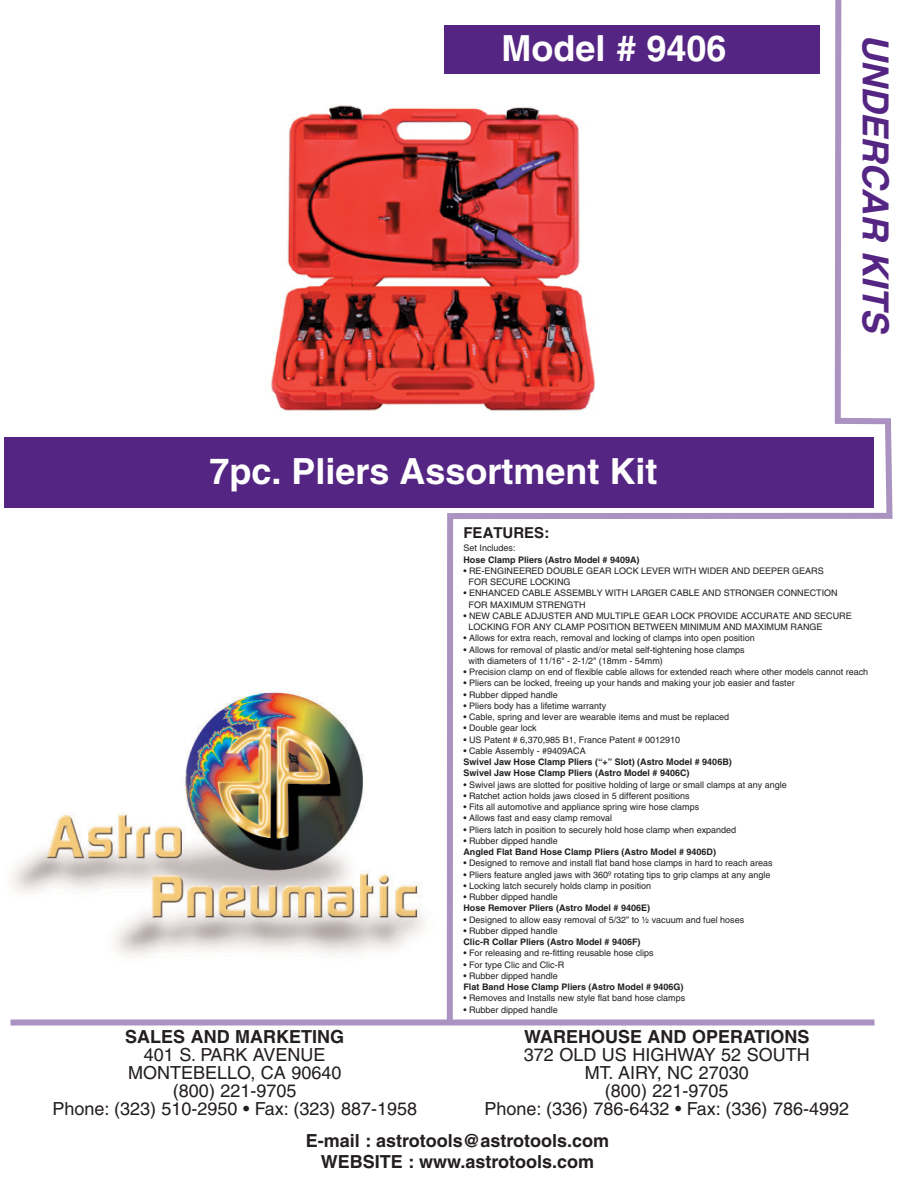
<style>
.page{position:relative;width:918px;height:1188px;background:#fff}
.page>*{position:absolute;margin:0;border:0;box-sizing:border-box;transform-origin:0 0}
.t1{font:700 36px "Helvetica";color:#fff}
.t2{font:italic 700 36px "Helvetica";color:#552583}
.t3{font:18px/18px "Helvetica";color:#231e1f;text-align:center}
.t4{font:700 18px/21.6px "Helvetica";color:#231e1f;text-align:center}
.t5{font:700 15px "Helvetica";color:#221e1f}
.t6{font:9px/11.2px "Helvetica";color:#221e1f}
.t7{font:700 9px/11.2px "Helvetica";color:#221e1f}
</style>
<div class="page">
<div style="left:4px;top:437px;width:870px;height:71px;background:#552583"></div>
<img style="left:12px;top:691px;width:413px;height:265px">
<svg style="left:444px;top:0;width:449px;height:1026px"></svg>
<div style="left:10px;top:1020px;width:864px;height:6px;background:#aa92c1"></div>
<img style="left:271px;top:97px;width:327px;height:323px">
<h1 class="t1" style="left:501px;top:27px;width:227px">Model # 9406</h1>
<h1 class="t1" style="left:209px;top:449px;width:450px">7pc. Pliers Assortment Kit</h1>
<h3 class="t5" style="left:464px;top:524px;width:87px">FEATURES:</h3>
<h1 class="t2" style="left:898px;top:34px;width:309px;rotate:90deg">UNDERCAR KITS</h1>
<p class="t6" style="left:464px;top:543px;width:54px">Set Includes:</p>
<p class="t7" style="left:464px;top:554px;width:178px">Hose Clamp Pliers (Astro Model # 9409A)</p>
<p class="t6" style="left:469px;top:565px;width:357px;text-indent:-5px">• RE-ENGINEERED DOUBLE GEAR LOCK LEVER WITH WIDER AND DEEPER GEARS<br>FOR SECURE LOCKING</p>
<p class="t6" style="left:469px;top:588px;width:371px;text-indent:-5px">• ENHANCED CABLE ASSEMBLY WITH LARGER CABLE AND STRONGER CONNECTION<br>FOR MAXIMUM STRENGTH</p>
<p class="t6" style="left:469px;top:610px;width:385px;text-indent:-5px">• NEW CABLE ADJUSTER AND MULTIPLE GEAR LOCK PROVIDE ACCURATE AND SECURE<br>LOCKING FOR ANY CLAMP POSITION BETWEEN MINIMUM AND MAXIMUM RANGE</p>
<p class="t6" style="left:464px;top:633px;width:293px">• Allows for extra reach, removal and locking of clamps into open position</p>
<p class="t6" style="left:469px;top:644px;width:278px;text-indent:-5px">• Allows for removal of plastic and/or metal self-tightening hose clamps with diameters of 11/16" - 2-1/2" (18mm - 54mm)</p>
<p class="t6" style="left:464px;top:666px;width:406px">• Precision clamp on end of flexible cable allows for extended reach where other models cannot reach</p>
<p class="t6" style="left:464px;top:678px;width:333px">• Pliers can be locked, freeing up your hands and making your job easier and faster</p>
<p class="t6" style="left:464px;top:689px;width:96px">• Rubber dipped handle</p>
<p class="t6" style="left:464px;top:700px;width:144px">• Pliers body has a lifetime warranty</p>
<p class="t6" style="left:464px;top:711px;width:267px">• Cable, spring and lever are wearable items and must be replaced</p>
<p class="t6" style="left:464px;top:723px;width:75px">• Double gear lock</p>
<p class="t6" style="left:464px;top:734px;width:218px">• US Patent # 6,370,985 B1, France Patent # 0012910</p>
<p class="t6" style="left:464px;top:745px;width:124px">• Cable Assembly - #9409ACA</p>
<p class="t7" style="left:464px;top:756px;width:270px">Swivel Jaw Hose Clamp Pliers (“+” Slot) (Astro Model # 9406B)<br>Swivel Jaw Hose Clamp Pliers (Astro Model # 9406C)</p>
<p class="t6" style="left:464px;top:779px;width:325px">• Swivel jaws are slotted for positive holding of large or small clamps at any angle</p>
<p class="t6" style="left:464px;top:790px;width:228px">• Ratchet action holds jaws closed in 5 different positions</p>
<p class="t6" style="left:464px;top:801px;width:237px">• Fits all automotive and appliance spring wire hose clamps</p>
<p class="t6" style="left:464px;top:813px;width:150px">• Allows fast and easy clamp removal</p>
<p class="t6" style="left:464px;top:824px;width:274px">• Pliers latch in position to securely hold hose clamp when expanded</p>
<p class="t6" style="left:464px;top:835px;width:96px">• Rubber dipped handle</p>
<p class="t7" style="left:464px;top:846px;width:254px">Angled Flat Band Hose Clamp Pliers (Astro Model # 9406D)</p>
<p class="t6" style="left:464px;top:858px;width:311px">• Designed to remove and install flat band hose clamps in hard to reach areas</p>
<p class="t6" style="left:464px;top:869px;width:309px">• Pliers feature angled jaws with 360º rotating tips to grip clamps at any angle</p>
<p class="t6" style="left:464px;top:880px;width:189px">• Locking latch securely holds clamp in position</p>
<p class="t6" style="left:464px;top:891px;width:96px">• Rubber dipped handle</p>
<p class="t7" style="left:464px;top:903px;width:188px">Hose Remover Pliers (Astro Model # 9406E)</p>
<p class="t6" style="left:464px;top:914px;width:282px">• Designed to allow easy removal of 5/32” to ½ vacuum and fuel hoses</p>
<p class="t6" style="left:464px;top:925px;width:96px">• Rubber dipped handle</p>
<p class="t7" style="left:464px;top:936px;width:179px">Clic-R Collar Pliers (Astro Model # 9406F)</p>
<p class="t6" style="left:464px;top:948px;width:192px">• For releasing and re-fitting reusable hose clips</p>
<p class="t6" style="left:464px;top:959px;width:102px">• For type Clic and Clic-R</p>
<p class="t6" style="left:464px;top:970px;width:96px">• Rubber dipped handle</p>
<p class="t7" style="left:464px;top:981px;width:222px">Flat Band Hose Clamp Pliers (Astro Model # 9406G)</p>
<p class="t6" style="left:464px;top:993px;width:223px">• Removes and Installs new style flat band hose clamps</p>
<p class="t6" style="left:464px;top:1004px;width:96px">• Rubber dipped handle</p>
<h2 class="t4" style="left:125px;top:1026px;width:220px">SALES AND MARKETING</h2>
<h2 class="t3" style="left:52px;top:1046px;width:366px">401 S. PARK AVENUE<br>MONTEBELLO, CA 90640<br>(800) 221-9705<br>Phone: (323) 510-2950 • Fax: (323) 887-1958</h2>
<h2 class="t4" style="left:524px;top:1026px;width:287px">WAREHOUSE AND OPERATIONS</h2>
<h2 class="t3" style="left:484px;top:1046px;width:366px">372 OLD US HIGHWAY 52 SOUTH<br>MT. AIRY, NC 27030<br>(800) 221-9705<br>Phone: (336) 786-6432 • Fax: (336) 786-4992</h2>
<h2 class="t4" style="left:306px;top:1129px;width:305px">E-mail : astrotools@astrotools.com<br>WEBSITE : www.astrotools.com</h2>
</div>
